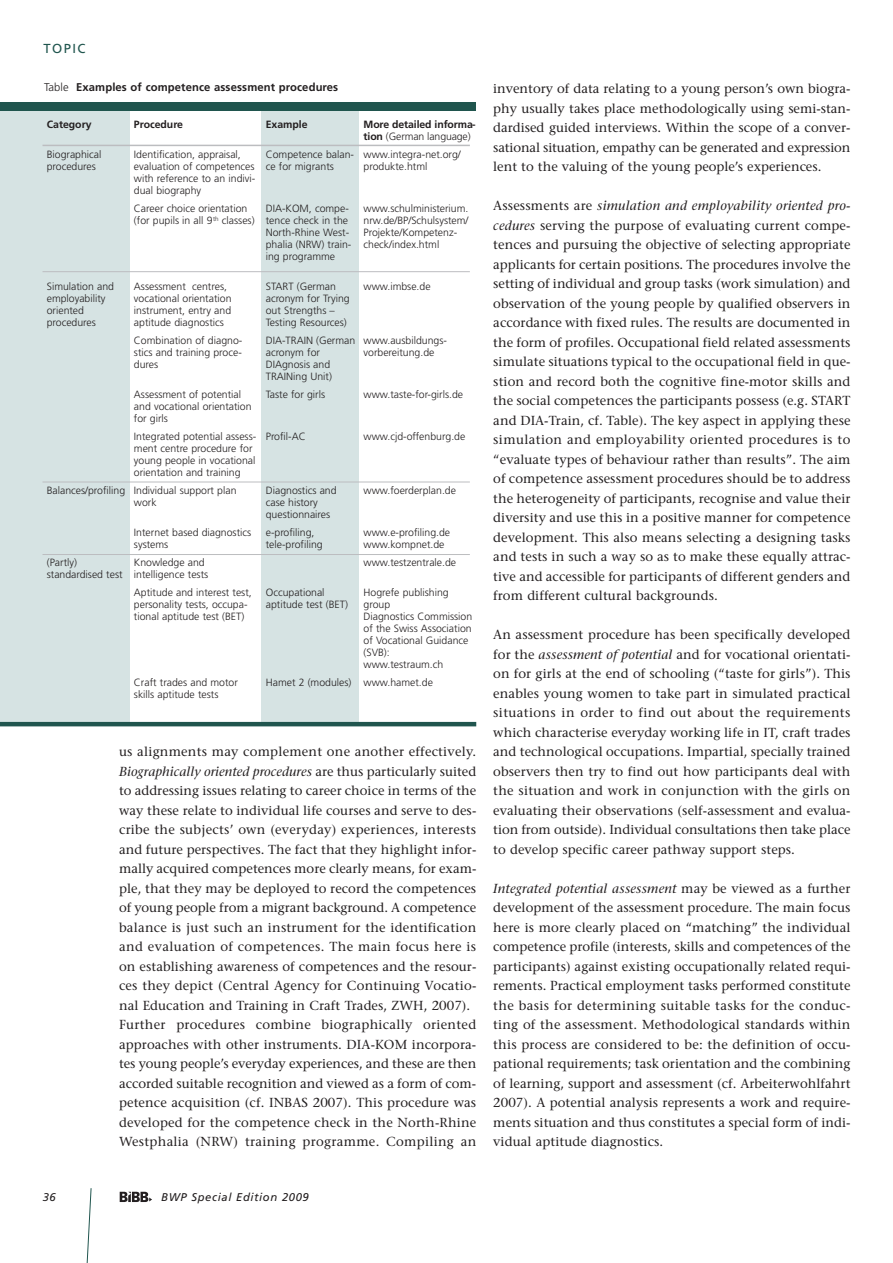
<style>
.page{position:relative;width:893px;height:1263px;background:#fff}
.page>*{position:absolute;margin:0;border:0;box-sizing:border-box;transform-origin:0 0}
.t1{font:13.05px/19.5px "Stone Serif";letter-spacing:.005em;color:#231f20;text-align:justify}
.t2{font:13.05px "Frutiger";letter-spacing:.11em;color:#20554e}
.t3{font:700 11.25px "Frutiger";letter-spacing:.01em;color:#231f20}
.t4{font:italic 11.25px "Frutiger";letter-spacing:.055em;color:#231f20}
.t5{font:300 10.5px/12px "Frutiger";color:#231f20}
.t6{font:700 10.5px/12px "Frutiger";color:#231f20}
.s1{font-weight:300}
.s2{font-style:italic}
</style>
<div class="page">
<svg style="left:86px;top:1188px;width:6px;height:75px"></svg>
<img style="left:119px;top:1191px;width:33px;height:11px">
<div style="left:0;top:107px;width:476px;height:618px;background:#d6e3e3"></div>
<div style="left:130px;top:110px;width:130px;height:615px;background:#fff"></div>
<div style="left:359px;top:110px;width:117px;height:614px;background:#fff"></div>
<div style="left:0;top:102px;width:476px;height:9px;background:#20554e"></div>
<hr style="left:43px;top:271px;width:427px;height:1px;background:#bcbdc0">
<hr style="left:43px;top:145px;width:427px;height:1px;background:#bcbdc0">
<hr style="left:43px;top:482px;width:427px;height:1px;background:#bcbdc0">
<hr style="left:43px;top:554px;width:427px;height:1px;background:#bcbdc0">
<hr style="left:0;top:722px;width:476px;height:4px;background:#20554e">
<p class="t2" style="left:44px;top:44px;width:44px">TOPIC</p>
<p class="t3" style="left:44px;top:82px;width:296px"><span class="s1">Table</span> Examples of competence assessment procedures</p>
<p class="t6" style="left:47px;top:119px;width:46px">Category</p>
<p class="t5" style="left:47px;top:149px;width:56px">Biographical procedures</p>
<p class="t6" style="left:134px;top:119px;width:51px">Procedure</p>
<p class="t5" style="left:134px;top:149px;width:123px">Identification, appraisal, evaluation of competences with reference to an indivi&shy;dual biography</p>
<p class="t5" style="left:134px;top:203px;width:122px">Career choice orientation (for pupils in all 9<sup>th</sup> classes)</p>
<p class="t6" style="left:266px;top:119px;width:43px">Example</p>
<p class="t5" style="left:266px;top:149px;width:90px">Competence balan&shy;ce for migrants</p>
<p class="t5" style="left:266px;top:203px;width:87px">DIA-KOM, compe&shy;tence check in the<br>North-Rhine West&shy;phalia (NRW) train&shy;ing programme</p>
<p class="t5" style="left:266px;top:281px;width:85px">START (German acronym for Trying out Strengths –<br>Testing Resources)</p>
<p class="t5" style="left:266px;top:335px;width:91px">DIA-TRAIN (German acronym for<br>DIAgnosis and<br>TRAINing Unit)</p>
<p class="t5" style="left:266px;top:389px;width:61px">Taste for girls</p>
<p class="t5" style="left:266px;top:431px;width:42px">Profil-AC</p>
<p class="t5" style="left:47px;top:281px;width:69px">Simulation and employability oriented procedures</p>
<p class="t5" style="left:134px;top:281px;width:99px">Assessment centres, vocational orientation instrument, entry and aptitude diagnostics</p>
<p class="t5" style="left:134px;top:335px;width:110px;text-align:justify">Combination of diagno&shy;stics and training proce&shy;dures</p>
<p class="t5" style="left:134px;top:389px;width:119px">Assessment of potential and vocational orientation for girls</p>
<p class="t5" style="left:134px;top:431px;width:124px">Integrated potential assess&shy;ment centre procedure for young people in vocational orientation and training</p>
<p class="t5" style="left:134px;top:485px;width:104px">Individual support plan work</p>
<p class="t5" style="left:134px;top:527px;width:119px">Internet based diagnostics systems</p>
<p class="t5" style="left:134px;top:557px;width:76px">Knowledge and intelligence tests</p>
<p class="t5" style="left:134px;top:587px;width:119px">Aptitude and interest test, personality tests, occupa&shy;tional aptitude test (BET)</p>
<p class="t5" style="left:47px;top:485px;width:80px">Balances/profiling</p>
<p class="t5" style="left:266px;top:485px;width:72px">Diagnostics and case history questionnaires</p>
<p class="t5" style="left:266px;top:527px;width:58px">e-profiling, tele-profiling</p>
<p class="t5" style="left:266px;top:587px;width:84px">Occupational aptitude test (BET)</p>
<p class="t5" style="left:47px;top:557px;width:77px">(Partly) standardised test</p>
<p class="t5" style="left:134px;top:677px;width:105px">Craft trades and motor skills aptitude tests</p>
<p class="t5" style="left:266px;top:677px;width:87px">Hamet 2 (modules)</p>
<p class="t6" style="left:364px;top:119px;width:114px">More detailed informa&shy;tion <span class="s1">(German language)</span></p>
<p class="t5" style="left:364px;top:149px;width:99px">www.integra-net.org/ produkte.html</p>
<p class="t5" style="left:364px;top:203px;width:106px">www.schulministerium. nrw.de/BP/Schulsystem/<br>Projekte/Kompetenz&shy;check/index.html</p>
<p class="t5" style="left:364px;top:281px;width:69px">www.imbse.de</p>
<p class="t5" style="left:364px;top:335px;width:85px">www.ausbildungs&shy;vorbereitung.de</p>
<p class="t5" style="left:364px;top:389px;width:101px">www.taste-for-girls.de</p>
<p class="t5" style="left:364px;top:431px;width:103px">www.cjd-offenburg.de</p>
<p class="t5" style="left:364px;top:485px;width:94px">www.foerderplan.de</p>
<p class="t5" style="left:364px;top:527px;width:88px">www.e-profiling.de www.kompnet.de</p>
<p class="t5" style="left:364px;top:557px;width:94px">www.testzentrale.de</p>
<p class="t5" style="left:364px;top:587px;width:110px">Hogrefe publishing group<br>Diagnostics Commission of the Swiss Association of Vocational Guidance (SVB):<br>www.testraum.ch</p>
<p class="t5" style="left:364px;top:677px;width:71px">www.hamet.de</p>
<p class="t1" style="left:119px;top:743px;width:359px;text-align:left">us alignments may complement one another effectively.<br><span class="s2">Biographically oriented procedures</span> are thus particularly suited to addressing issues relating to career choice in terms of the way these relate to individual life courses and serve to des&shy;cribe the subjects’ own (everyday) experiences, interests and future perspectives. The fact that they highlight infor&shy;mally acquired competences more clearly means, for exam&shy;ple, that they may be deployed to record the competences of young people from a migrant background. A competence balance is just such an instrument for the identification and evaluation of competences. The main focus here is on establishing awareness of competences and the resour&shy;ces they depict (Central Agency for Continuing Vocatio&shy;nal Education and Training in Craft Trades, ZWH, 2007).<br>Further procedures combine biographically oriented approaches with other instruments. DIA-KOM incorpora&shy;tes young people’s everyday experiences, and these are then accorded suitable recognition and viewed as a form of com&shy;petence acquisition (cf. INBAS 2007). This procedure was developed for the competence check in the North-Rhine Westphalia (NRW) training programme. Compiling an</p>
<p class="t1" style="left:493px;top:80px;width:359px">inventory of data relating to a young person’s own biogra&shy;phy usually takes place methodologically using semi-stan&shy;dardised guided interviews. Within the scope of a conver&shy;sational situation, empathy can be generated and expression lent to the valuing of the young people’s experiences.</p>
<p class="t1" style="left:493px;top:197px;width:359px">Assessments are <span class="s2">simulation and employability oriented pro&shy;cedures</span> serving the purpose of evaluating current compe&shy;tences and pursuing the objective of selecting appropriate applicants for certain positions. The procedures involve the setting of individual and group tasks (work simulation) and observation of the young people by qualified observers in accordance with fixed rules. The results are documented in the form of profiles. Occupational field related assessments simulate situations typical to the occupational field in que&shy;stion and record both the cognitive fine-motor skills and the social competences the participants possess (e.g. START and DIA-Train, cf. Table). The key aspect in applying these simulation and employability oriented procedures is to “evaluate types of behaviour rather than results”. The aim of competence assessment procedures should be to address the heterogeneity of participants, recognise and value their diversity and use this in a positive manner for competence development. This also means selecting a designing tasks and tests in such a way so as to make these equally attrac&shy;tive and accessible for participants of different genders and from different cultural backgrounds.</p>
<p class="t1" style="left:493px;top:626px;width:359px">An assessment procedure has been specifically developed for the <span class="s2">assessment of potential</span> and for vocational orientati&shy;on for girls at the end of schooling (“taste for girls”). This enables young women to take part in simulated practical situations in order to find out about the requirements which characterise everyday working life in IT, craft trades and technological occupations. Impartial, specially trained observers then try to find out how participants deal with the situation and work in conjunction with the girls on evaluating their observations (self-assessment and evalua&shy;tion from outside). Individual consultations then take place to develop specific career pathway support steps.</p>
<p class="t1" style="left:493px;top:880px;width:359px"><span class="s2">Integrated potential assessment</span> may be viewed as a further development of the assessment procedure. The main focus here is more clearly placed on “matching” the individual competence profile (interests, skills and competences of the participants) against existing occupationally related requi&shy;rements. Practical employment tasks performed constitute the basis for determining suitable tasks for the conduc&shy;ting of the assessment. Methodological standards within this process are considered to be: the definition of occu&shy;pational requirements; task orientation and the combining of learning, support and assessment (cf. Arbeiterwohlfahrt 2007). A potential analysis represents a work and require&shy;ments situation and thus constitutes a special form of indi&shy;vidual aptitude diagnostics.</p>
<p class="t4" style="left:43px;top:1192px;width:15px">36</p>
<p class="t4" style="left:161px;top:1192px;width:149px">BWP Special Edition 2009</p>
</div>
